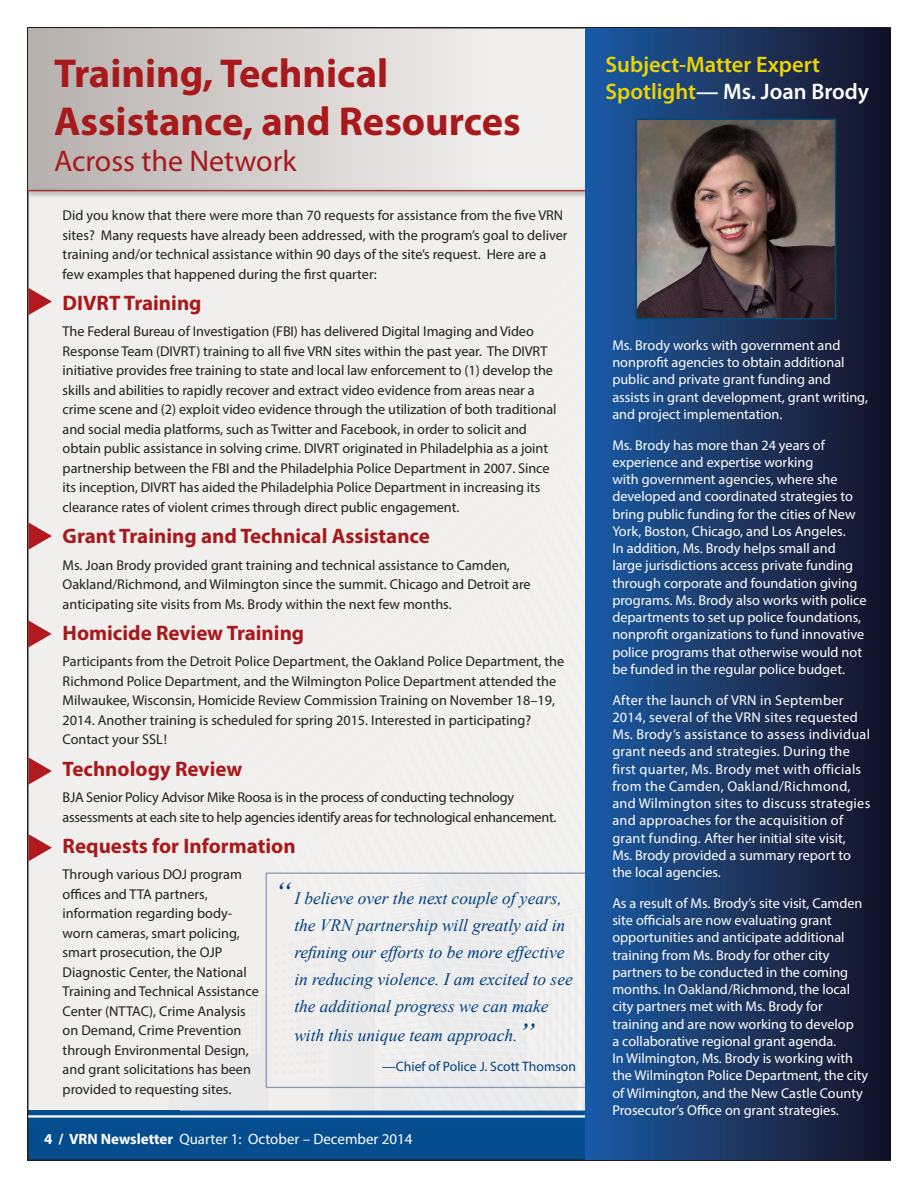
<style>
.page{position:relative;width:918px;height:1188px;background:#fff}
.page>*{position:absolute;margin:0;border:0;box-sizing:border-box;transform-origin:0 0}
.heaadline{font:700 40.5px/48.6px "Myriad Pro";color:#a8191c}
.subhead_below{font:30px "Myriad Pro";color:#a8191c}
.subhead_one{font:600 22.5px/27px "Myriad Pro";color:#ecd302}
.subhead_one-2{font:700 21px "Myriad Pro";color:#a8191c}
.t1{font:italic 17.4px/27.3px "Times New Roman";color:#003e7e}
.t2{font:15px "Myriad Pro";color:#fff}
.body{font:14.25px/19.5px "Myriad Pro";letter-spacing:-.005em;color:#231f20}
.TOC_text_indented{font:14.25px/17.2px "Myriad Pro";color:#fff}
.TOC_text_indented-2{font:14.25px/17.2px "Myriad Pro";letter-spacing:.02em;color:#fff}
.body-2{font:13.65px "Myriad Pro";color:#003e7e}
.s1{font-size:31.5px}
.s2{font-size:30px}
.s3{font-weight:700}
.s4{color:#fff}
</style>
<div class="page">
<div style="left:27px;top:1111px;width:863px;height:49px;background:#064d8f"></div>
<div style="left:28px;top:28px;width:863px;height:1082px;background:#f1efee"></div>
<hr style="left:28px;top:1115px;width:863px;height:3px;background:#fff">
<svg style="left:381px;top:1088px;width:156px;height:23px"></svg>
<svg style="left:331px;top:1088px;width:44px;height:23px"></svg>
<svg style="left:168px;top:935px;width:156px;height:176px"></svg>
<div style="left:266px;top:872px;width:324px;height:216px;border:1px solid #8d99b0"></div>
<div style="left:28px;top:28px;width:469px;height:163px;background:linear-gradient(to right,#b6b0ad,#f0eeed)"></div>
<svg style="left:28px;top:288px;width:24px;height:27px"></svg>
<svg style="left:28px;top:522px;width:24px;height:28px"></svg>
<svg style="left:28px;top:758px;width:24px;height:27px"></svg>
<svg style="left:28px;top:834px;width:24px;height:27px"></svg>
<svg style="left:28px;top:620px;width:24px;height:28px"></svg>
<div style="left:25px;top:187px;width:567px;height:11px;background:#231f20;opacity:.75"></div>
<div style="left:27px;top:188px;width:561px;height:5px;background:#231f20;opacity:.24"></div>
<div style="left:585px;top:29px;width:306px;height:1131px;background:linear-gradient(to right,#1d5ca4,#171124)"></div>
<img style="left:638px;top:121px;width:195px;height:195px">
<div style="left:635px;top:118px;width:201px;height:201px;border:2px solid #06486f"></div>
<p class="heaadline" style="left:54px;top:47px;width:468px">Training, Technical<br>Assistance, and Resources</p>
<p class="subhead_below" style="left:54px;top:143px;width:244px">Across the Network</p>
<p class="body" style="left:63px;top:205px;width:506px">Did you know that there were more than 70 requests for assistance from the five VRN sites? Many requests have already been addressed, with the program’s goal to deliver training and/or technical assistance within 90 days of the site’s request. Here are a few examples that happened during the first quarter:</p>
<p class="subhead_one-2" style="left:63px;top:289px;width:140px">DIVRT Training</p>
<p class="body" style="left:63px;top:322px;width:495px">The Federal Bureau of Investigation (FBI) has delivered Digital Imaging and Video Response Team (DIVRT) training to all five VRN sites within the past year. The DIVRT initiative provides free training to state and local law enforcement to (1) develop the skills and abilities to rapidly recover and extract video evidence from areas near a crime scene and (2) exploit video evidence through the utilization of both traditional and social media platforms, such as Twitter and Facebook, in order to solicit and obtain public assistance in solving crime. DIVRT originated in Philadelphia as a joint partnership between the FBI and the Philadelphia Police Department in 2007. Since its inception, DIVRT has aided the Philadelphia Police Department in increasing its clearance rates of violent crimes through direct public engagement.</p>
<p class="subhead_one-2" style="left:63px;top:523px;width:369px">Grant Training and Technical Assistance</p>
<p class="body" style="left:63px;top:555px;width:470px">Ms. Joan Brody provided grant training and technical assistance to Camden,<br>Oakland/Richmond, and Wilmington since the summit. Chicago and Detroit are anticipating site visits from Ms. Brody within the next few months.</p>
<p class="subhead_one-2" style="left:63px;top:619px;width:243px">Homicide Review Training</p>
<p class="body" style="left:63px;top:652px;width:503px">Participants from the Detroit Police Department, the Oakland Police Department, the Richmond Police Department, and the Wilmington Police Department attended the Milwaukee, Wisconsin, Homicide Review Commission Training on November 18–19, 2014. Another training is scheduled for spring 2015. Interested in participating?<br>Contact your SSL!</p>
<p class="subhead_one-2" style="left:63px;top:755px;width:181px">Technology Review</p>
<p class="body" style="left:63px;top:787px;width:495px">BJA Senior Policy Advisor Mike Roosa is in the process of conducting technology assessments at each site to help agencies identify areas for technological enhancement.</p>
<p class="subhead_one-2" style="left:63px;top:832px;width:235px">Requests for Information</p>
<p class="body" style="left:63px;top:865px;width:198px">Through various DOJ program offices and TTA partners, information regarding body&shy;worn cameras, smart policing, smart prosecution, the OJP<br>Diagnostic Center, the National<br>Training and Technical Assistance<br>Center (NTTAC), Crime Analysis on Demand, Crime Prevention through Environmental Design, and grant solicitations has been provided to requesting sites.</p>
<p class="t1" style="left:294px;top:885px;width:280px;text-indent:-21px"><span class="s1">“</span> I believe over the next couple of years, the VRN partnership will greatly aid in refining our efforts to be more effective in reducing violence. I am excited to see the additional progress we can make with this unique team approach.<span class="s2">”</span></p>
<p class="body-2" style="left:382px;top:1058px;width:195px">—Chief of Police J. Scott Thomson</p>
<p class="t2" style="left:44px;top:1129px;width:370px"><span class="s3">4 / VRN Newsletter</span> Quarter 1: October – December 2014</p>
<p class="subhead_one" style="left:606px;top:51px;width:265px">Subject-Matter Expert<br>Spotlight<span class="s4">— Ms. Joan Brody</span></p>
<p class="TOC_text_indented" style="left:612px;top:336px;width:257px">Ms. Brody works with government and nonprofit agencies to obtain additional public and private grant funding and assists in grant development, grant writing, and project implementation.</p>
<p class="TOC_text_indented" style="left:612px;top:436px;width:256px">Ms. Brody has more than 24 years of experience and expertise working<br>with government agencies, where she developed and coordinated strategies to bring public funding for the cities of New York, Boston, Chicago, and Los Angeles.<br>In addition, Ms. Brody helps small and large jurisdictions access private funding through corporate and foundation giving programs. Ms. Brody also works with police departments to set up police foundations, nonprofit organizations to fund innovative police programs that otherwise would not be funded in the regular police budget.</p>
<p class="TOC_text_indented-2" style="left:612px;top:691px;width:259px">After the launch of VRN in September 2014, several of the VRN sites requested Ms. Brody’s assistance to assess individual grant needs and strategies. During the first quarter, Ms. Brody met with officials from the Camden, Oakland/Richmond, and Wilmington sites to discuss strategies and approaches for the acquisition of grant funding. After her initial site visit,<br>Ms. Brody provided a summary report to the local agencies.</p>
<p class="TOC_text_indented" style="left:612px;top:894px;width:257px">As a result of Ms. Brody’s site visit, Camden site officials are now evaluating grant opportunities and anticipate additional training from Ms. Brody for other city partners to be conducted in the coming months. In Oakland/Richmond, the local city partners met with Ms. Brody for training and are now working to develop<br>a collaborative regional grant agenda.<br>In Wilmington, Ms. Brody is working with the Wilmington Police Department, the city of Wilmington, and the New Castle County Prosecutor’s Office on grant strategies.</p>
</div>
